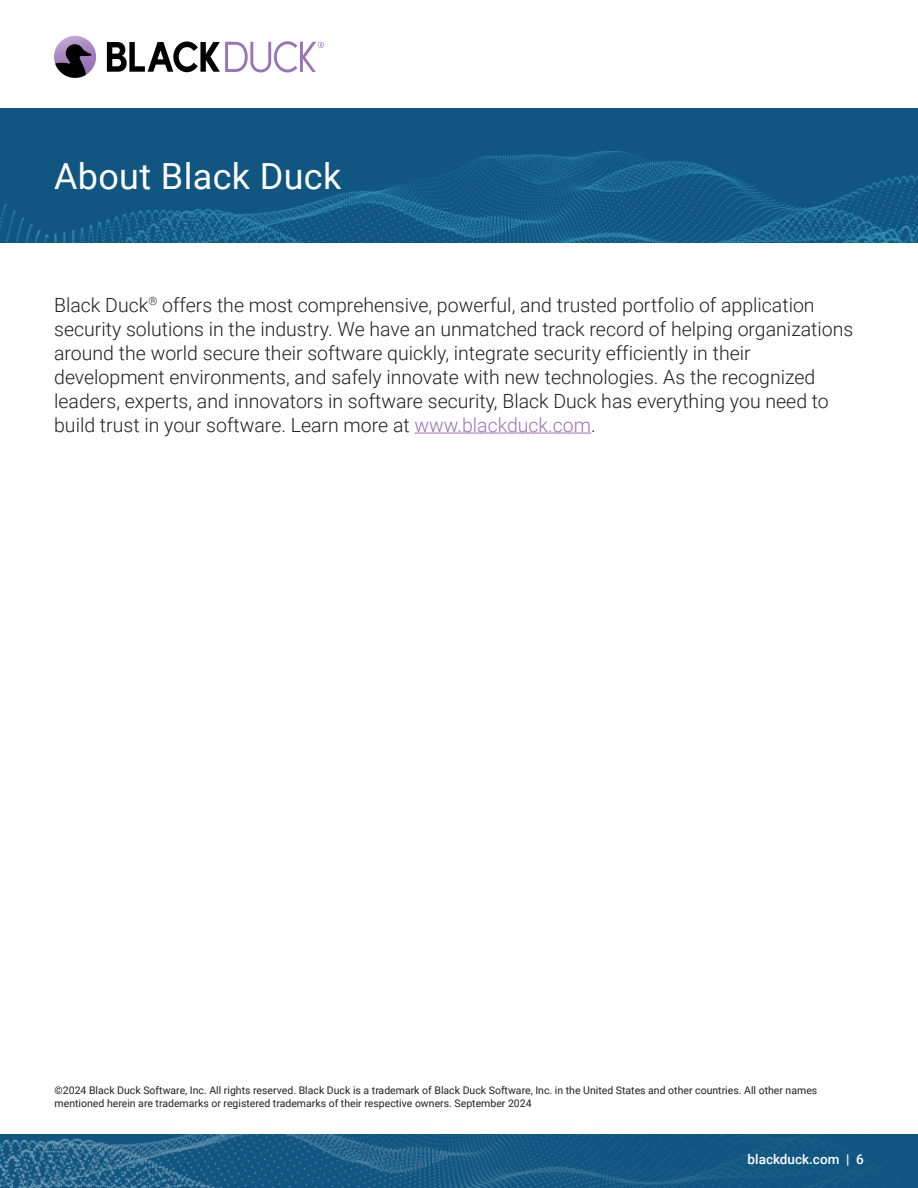
<style>
.page{position:relative;width:918px;height:1188px;background:#fff}
.page>*{position:absolute;margin:0;border:0;box-sizing:border-box;transform-origin:0 0}
.t1{font:36px "Roboto";letter-spacing:.01em;color:#fff}
.t2{font:300 19.5px/24px "Roboto";color:#231f20}
.t3{font:500 13.5px "Roboto";color:#fff}
.t4{font:10.5px/13.5px "Roboto";color:#231f20}
.s1{color:#9a73b8}
</style>
<div class="page">
<div style="left:0;top:108px;width:918px;height:135px;background:#105681"></div>
<img style="left:0;top:151px;width:918px;height:92px">
<svg style="left:54px;top:44px;width:38px;height:34px"></svg>
<svg style="left:107px;top:41px;width:217px;height:31px"></svg>
<hr style="left:414px;top:433px;width:177px;height:1px;background:#9a73b8">
<img style="left:0;top:1134px;width:918px;height:54px">
<h1 class="t1" style="left:54px;top:151px;width:289px">About Black Duck</h1>
<p class="t2" style="left:54px;top:292px;width:801px">Black Duck<sup>®</sup> offers the most comprehensive, powerful, and trusted portfolio of application security solutions in the industry. We have an unmatched track record of helping organizations around the world secure their software quickly, integrate security efficiently in their development environments, and safely innovate with new technologies. As the recognized leaders, experts, and innovators in software security, Black Duck has everything you need to build trust in your software. Learn more at <span class="s1">www.blackduck.com</span>.</p>
<p class="t4" style="left:55px;top:1083px;width:764px">©2024 Black Duck Software, Inc. All rights reserved. Black Duck is a trademark of Black Duck Software, Inc. in the United States and other countries. All other names mentioned herein are trademarks or registered trademarks of their respective owners. September 2024</p>
<p class="t3" style="left:748px;top:1149px;width:118px">blackduck.com | 6</p>
</div>
